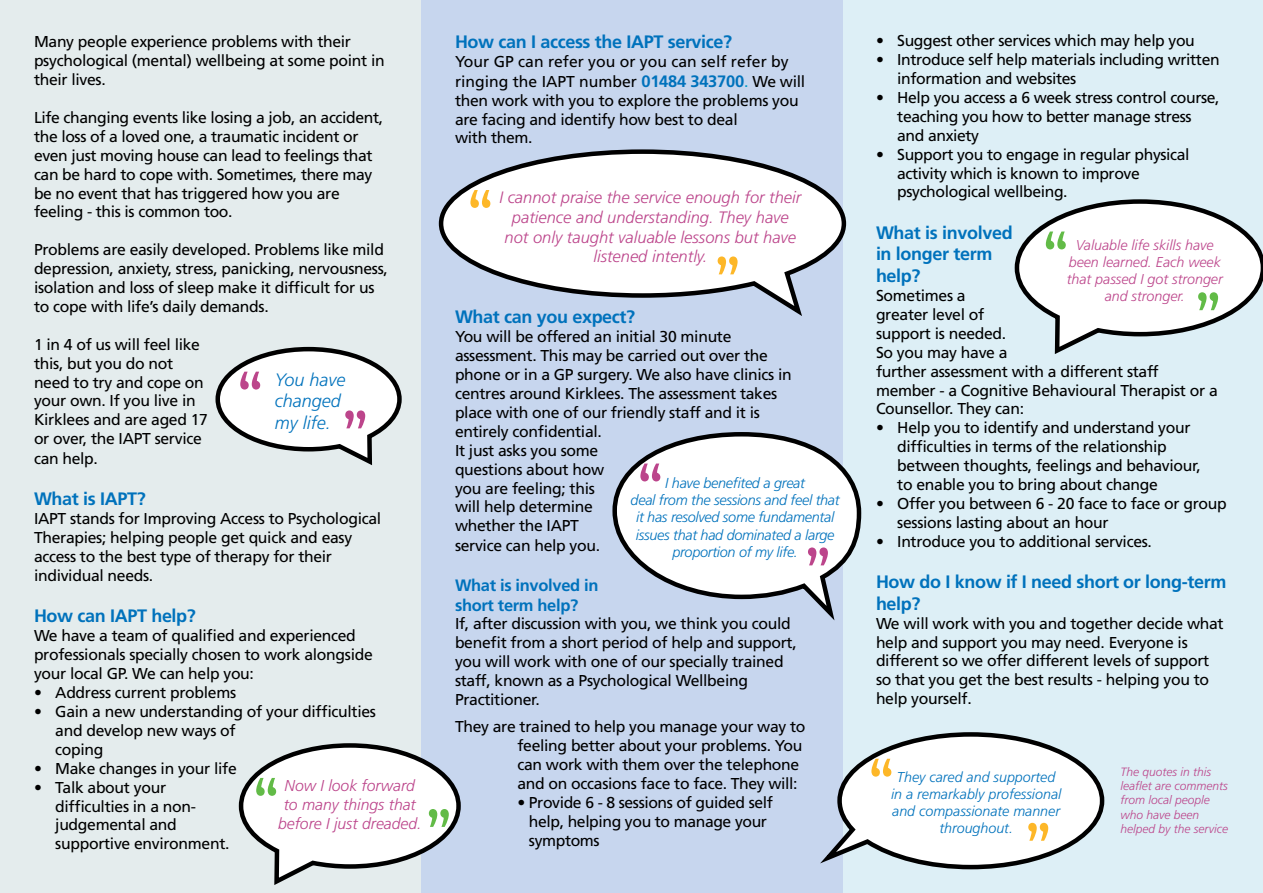
<style>
.page{position:relative;width:1263px;height:893px;background:#fff}
.page>*{position:absolute;margin:0;border:0;box-sizing:border-box;transform-origin:0 0}
.t1{font:700 18px/21.6px "Frutiger";letter-spacing:-.02em;color:#0072bc}
.t2{font:italic 300 18px/21.6px "Frutiger";color:#0072bc}
.t3{font:italic 300 16.5px/19.8px "Frutiger";color:#bc458b;text-align:center}
.t4{font:700 16.5px/19.8px "Frutiger";letter-spacing:-.02em;color:#0072bc}
.t5{font:15.75px/18.9px "Frutiger";letter-spacing:-.02em;color:#000}
.t6{font:italic 300 15.75px/18.9px "Frutiger";color:#bc458b;text-align:center}
.t7{font:italic 300 14.4px/17.4px "Frutiger";letter-spacing:-.02em;color:#0072bc;text-align:center}
.t8{font:italic 300 14.25px/17.1px "Frutiger";color:#0072bc;text-align:center}
.t9{font:italic 300 14.25px/17.1px "Frutiger";color:#bc458b;text-align:center}
.t10{font:italic 300 12px/14.4px "Frutiger";color:#bc458b}
.s1{font-weight:700;font-size:16.5px;color:#0072bc}
.s2{color:#009ac7}
</style>
<div class="page">
<div style="left:843px;top:0;width:420px;height:893px;background:#ddeff6"></div>
<div style="left:421px;top:0;width:422px;height:893px;background:#c7d6ee"></div>
<svg style="left:438px;top:149px;width:409px;height:167px"></svg>
<div style="left:0;top:0;width:421px;height:893px;background:#e4eced"></div>
<svg style="left:612px;top:432px;width:250px;height:189px"></svg>
<svg style="left:215px;top:346px;width:187px;height:119px"></svg>
<svg style="left:238px;top:743px;width:223px;height:142px"></svg>
<svg style="left:1014px;top:199px;width:249px;height:155px"></svg>
<svg style="left:470px;top:190px;width:20px;height:18px"></svg>
<svg style="left:718px;top:256px;width:19px;height:18px"></svg>
<svg style="left:820px;top:732px;width:285px;height:138px"></svg>
<svg style="left:615px;top:434px;width:244px;height:179px"></svg>
<p class="t5" style="left:876px;top:31px;width:320px">• Suggest other services which may help you</p>
<p class="t5" style="left:897px;top:50px;width:324px;text-indent:-21px">• Introduce self help materials including written information and websites</p>
<p class="t5" style="left:897px;top:88px;width:324px;text-indent:-21px">• Help you access a 6 week stress control course, teaching you how to better manage stress and anxiety</p>
<p class="t5" style="left:897px;top:145px;width:294px;text-indent:-21px">• Support you to engage in regular physical activity which is known to improve psychological wellbeing.</p>
<p class="t1" style="left:876px;top:222px;width:138px">What is involved in longer term help?</p>
<p class="t5" style="left:876px;top:286px;width:343px">Sometimes a<br>greater level of<br>support is needed.<br>So you may have a<br>further assessment with a different staff member - a Cognitive Behavioural Therapist or a<br>Counsellor. They can:</p>
<p class="t5" style="left:897px;top:418px;width:305px;text-indent:-21px">• Help you to identify and understand your difficulties in terms of the relationship between thoughts, feelings and behaviour, to enable you to bring about change</p>
<p class="t5" style="left:897px;top:494px;width:331px;text-indent:-21px">• Offer you between 6 - 20 face to face or group sessions lasting about an hour</p>
<p class="t5" style="left:876px;top:532px;width:277px">• Introduce you to additional services.</p>
<p class="t1" style="left:876px;top:571px;width:352px">How do I know if I need short or long-term help?</p>
<p class="t5" style="left:876px;top:614px;width:349px">We will work with you and together decide what help and support you may need. Everyone is different so we offer different levels of support so that you get the best results - helping you to help yourself.</p>
<p class="t1" style="left:455px;top:31px;width:279px">How can I access the IAPT service?</p>
<p class="t5" style="left:455px;top:52px;width:352px">Your GP can refer you or you can self refer by ringing the IAPT number <span class="s1">01484 343700</span><span class="s2">.</span> We will then work with you to explore the problems you are facing and identify how best to deal<br>with them.</p>
<p class="t5" style="left:34px;top:32px;width:352px">Many people experience problems with their psychological (mental) wellbeing at some point in their lives.</p>
<p class="t5" style="left:34px;top:108px;width:351px">Life changing events like losing a job, an accident, the loss of a loved one, a traumatic incident or even just moving house can lead to feelings that can be hard to cope with. Sometimes, there may be no event that has triggered how you are feeling - this is common too.</p>
<p class="t5" style="left:34px;top:240px;width:355px">Problems are easily developed. Problems like mild depression, anxiety, stress, panicking, nervousness, isolation and loss of sleep make it difficult for us to cope with life’s daily demands.</p>
<p class="t5" style="left:34px;top:335px;width:175px">1 in 4 of us will feel like this, but you do not need to try and cope on your own. If you live in<br>Kirklees and are aged 17 or over, the IAPT service can help.</p>
<p class="t1" style="left:34px;top:488px;width:113px">What is IAPT?</p>
<p class="t5" style="left:34px;top:509px;width:349px">IAPT stands for Improving Access to Psychological Therapies; helping people get quick and easy access to the best type of therapy for their individual needs.</p>
<p class="t1" style="left:34px;top:605px;width:163px">How can IAPT help?</p>
<p class="t5" style="left:34px;top:626px;width:340px">We have a team of qualified and experienced professionals specially chosen to work alongside your local GP. We can help you:</p>
<p class="t5" style="left:34px;top:683px;width:204px">• Address current problems</p>
<p class="t5" style="left:55px;top:702px;width:322px;text-indent:-21px">• Gain a new understanding of your difficulties and develop new ways of<br>coping</p>
<p class="t5" style="left:34px;top:759px;width:204px">• Make changes in your life</p>
<p class="t5" style="left:55px;top:777px;width:176px;text-indent:-21px">• Talk about your difficulties in a non&shy;judgemental and supportive environment.</p>
<p class="t8" style="left:891px;top:768px;width:172px">They cared and supported in a remarkably professional and compassionate manner throughout.</p>
<p class="t3" style="left:499px;top:187px;width:303px">I cannot praise the service enough for their patience and understanding. They have not only taught valuable lessons but have listened intently.</p>
<p class="t9" style="left:1067px;top:236px;width:157px">Valuable life skills have been learned. Each week that passed I got stronger and stronger.</p>
<p class="t1" style="left:455px;top:306px;width:182px">What can you expect?</p>
<p class="t5" style="left:455px;top:327px;width:338px">You will be offered an initial 30 minute assessment. This may be carried out over the phone or in a GP surgery. We also have clinics in centres around Kirklees. The assessment takes place with one of our friendly staff and it is entirely confidential.<br>It just asks you some<br>questions about how<br>you are feeling; this<br>will help determine<br>whether the IAPT<br>service can help you.</p>
<p class="t4" style="left:455px;top:575px;width:145px">What is involved in short term help?</p>
<p class="t5" style="left:455px;top:614px;width:343px">If, after discussion with you, we think you could benefit from a short period of help and support, you will work with one of our specially trained staff, known as a Psychological Wellbeing Practitioner.</p>
<p class="t5" style="left:517px;top:717px;width:290px;text-indent:-62px">They are trained to help you manage your way to feeling better about your problems. You can work with them over the telephone and on occasions face to face. They will:</p>
<p class="t5" style="left:529px;top:793px;width:246px;text-indent:-11px">• Provide 6 - 8 sessions of guided self help, helping you to manage your symptoms</p>
<p class="t2" style="left:275px;top:369px;width:72px">You have changed my life.</p>
<p class="t7" style="left:631px;top:474px;width:211px">I have benefited a great<br>deal from the sessions and feel that it has resolved some fundamental issues that had dominated a large proportion of my life.</p>
<p class="t10" style="left:1120px;top:764px;width:109px">The quotes in this leaflet are comments from local people who have been helped by the service</p>
<p class="t6" style="left:278px;top:776px;width:145px">Now I look forward to many things that before I just dreaded.</p>
</div>
